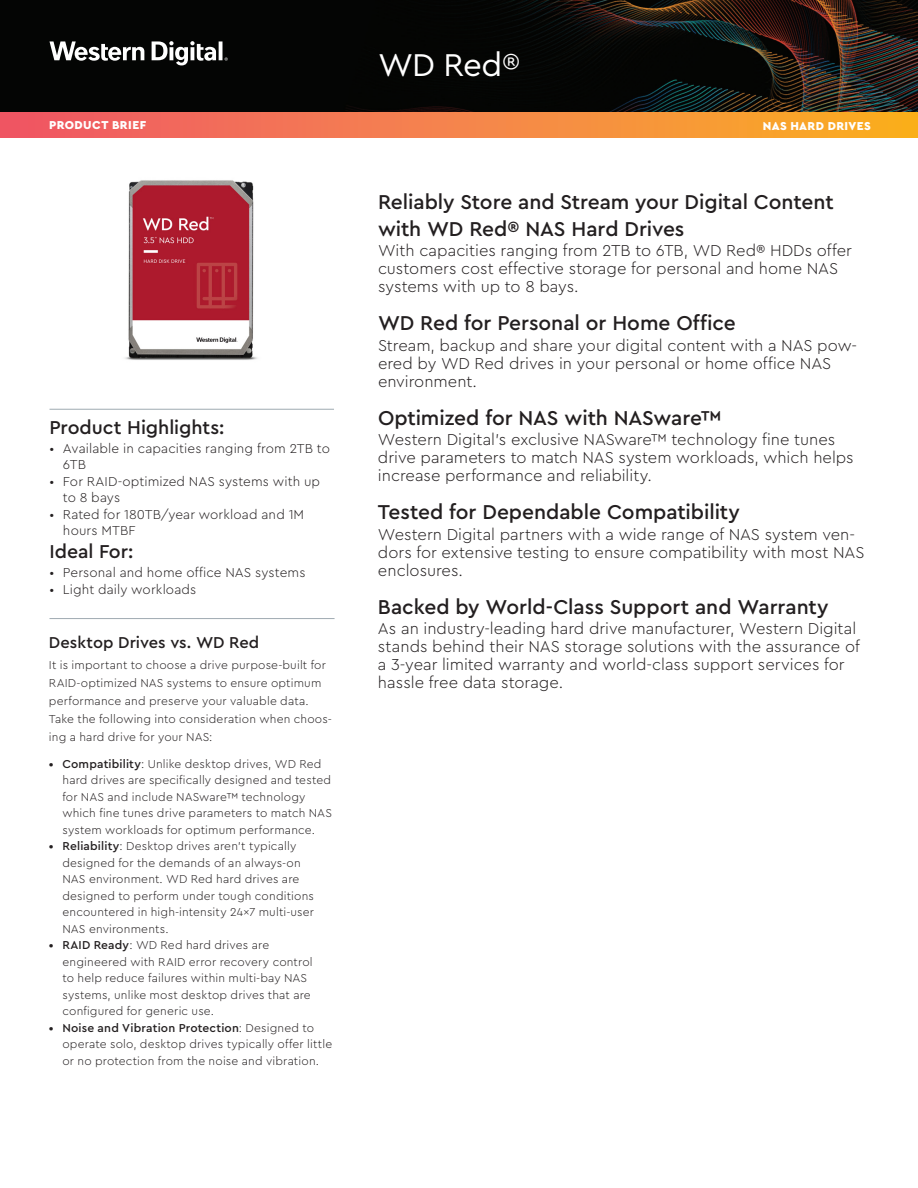
<style>
.page{position:relative;width:918px;height:1188px;background:#fff}
.page>*{position:absolute;margin:0;border:0;box-sizing:border-box;transform-origin:0 0}
.t1{font:33px "Cera PRO";color:#fff}
.t2{font:500 21px/27px "Cera PRO";letter-spacing:-.005em;color:#231f20}
.Product_Highlights{font:500 19.5px "Cera PRO";letter-spacing:-.005em;color:#231f20}
.t3{font:300 16.5px/18px "Cera PRO";color:#231f20}
.Subheading{font:500 16.5px "Cera PRO";color:#231f20}
.t4{font:300 13.5px/16.5px "Cera PRO";letter-spacing:.01em;color:#231f20}
.Body_Text{font:300 12px/16.5px "Cera PRO";letter-spacing:.015em;color:#231f20}
.Color_Bar_Left{font:900 12px "Cera PRO";letter-spacing:.035em;color:#fff}
.s1{font-weight:300}
.s2{font-weight:500}
</style>
<div class="page">
<img style="left:0;top:0;width:918px;height:112px">
<div style="left:0;top:112px;width:918px;height:25px;background:linear-gradient(to right,#ef576b,#fab023)"></div>
<svg style="left:49px;top:41px;width:95px;height:20px"></svg>
<svg style="left:152px;top:41px;width:76px;height:24px"></svg>
<hr style="left:49px;top:618px;width:286px;height:1px;background:#9faab2">
<hr style="left:49px;top:409px;width:285px;height:1px;background:#9faab2">
<img style="left:125px;top:180px;width:133px;height:180px">
<p class="t1" style="left:378px;top:43px;width:144px">WD Red<span class="s1">®</span></p>
<p class="Color_Bar_Left" style="left:49px;top:117px;width:99px">PRODUCT BRIEF</p>
<p class="Color_Bar_Left" style="left:763px;top:118px;width:110px">NAS HARD DRIVES</p>
<p class="Product_Highlights" style="left:49px;top:414px;width:176px">Product Highlights:</p>
<p class="t4" style="left:63px;top:440px;width:269px;text-indent:-14px">• Available in capacities ranging from 2TB to<br>6TB</p>
<p class="t4" style="left:63px;top:473px;width:259px;text-indent:-14px">• For RAID-optimized NAS systems with up to 8 bays</p>
<p class="t4" style="left:63px;top:506px;width:243px;text-indent:-14px">• Rated for 180TB/year workload and 1M hours MTBF</p>
<p class="Product_Highlights" style="left:49px;top:538px;width:86px">Ideal For:</p>
<p class="t4" style="left:49px;top:564px;width:258px">• Personal and home office NAS systems</p>
<p class="t4" style="left:49px;top:580px;width:148px">• Light daily workloads</p>
<p class="Subheading" style="left:49px;top:631px;width:212px">Desktop Drives vs. WD Red</p>
<p class="Body_Text" style="left:49px;top:655px;width:284px;line-height:18px">It is important to choose a drive purpose-built for RAID-optimized NAS systems to ensure optimum performance and preserve your valuable data.<br>Take the following into consideration when choos&shy;ing a hard drive for your NAS:</p>
<p class="Body_Text" style="left:62px;top:755px;width:271px;text-indent:-14px"><span class="s2">• Compatibility</span>: Unlike desktop drives, WD Red hard drives are specifically designed and tested for NAS and include NASware™ technology which fine tunes drive parameters to match NAS system workloads for optimum performance.</p>
<p class="Body_Text" style="left:62px;top:838px;width:253px;text-indent:-14px"><span class="s2">• Reliability</span>: Desktop drives aren’t typically designed for the demands of an always-on NAS environment. WD Red hard drives are designed to perform under tough conditions encountered in high-intensity 24x7 multi-user NAS environments.</p>
<p class="Body_Text" style="left:62px;top:937px;width:252px;text-indent:-14px"><span class="s2">• RAID Ready</span>: WD Red hard drives are engineered with RAID error recovery control to help reduce failures within multi-bay NAS systems, unlike most desktop drives that are configured for generic use.</p>
<p class="Body_Text" style="left:62px;top:1019px;width:271px;text-indent:-14px"><span class="s2">• Noise and Vibration Protection</span>: Designed to operate solo, desktop drives typically offer little or no protection from the noise and vibration.</p>
<h2 class="t2" style="left:378px;top:187px;width:457px">Reliably Store and Stream your Digital Content with WD Red® NAS Hard Drives</h2>
<h3 class="t3" style="left:378px;top:241px;width:476px">With capacities ranging from 2TB to 6TB, WD Red® HDDs offer customers cost effective storage for personal and home NAS systems with up to 8 bays.</h3>
<h2 class="t2" style="left:378px;top:309px;width:359px">WD Red for Personal or Home Office</h2>
<h3 class="t3" style="left:378px;top:336px;width:481px">Stream, backup and share your digital content with a NAS pow&shy;ered by WD Red drives in your personal or home office NAS environment.</h3>
<h2 class="t2" style="left:378px;top:403px;width:345px">Optimized for NAS with NASware™</h2>
<h3 class="t3" style="left:378px;top:430px;width:477px">Western Digital’s exclusive NASware™ technology fine tunes drive parameters to match NAS system workloads, which helps increase performance and reliability.</h3>
<h2 class="t2" style="left:378px;top:498px;width:364px">Tested for Dependable Compatibility</h2>
<h3 class="t3" style="left:378px;top:525px;width:488px">Western Digital partners with a wide range of NAS system ven&shy;dors for extensive testing to ensure compatibility with most NAS enclosures.</h3>
<h2 class="t2" style="left:378px;top:592px;width:452px">Backed by World-Class Support and Warranty</h2>
<h3 class="t3" style="left:378px;top:619px;width:483px">As an industry-leading hard drive manufacturer, Western Digital stands behind their NAS storage solutions with the assurance of a 3-year limited warranty and world-class support services for hassle free data storage.</h3>
</div>
